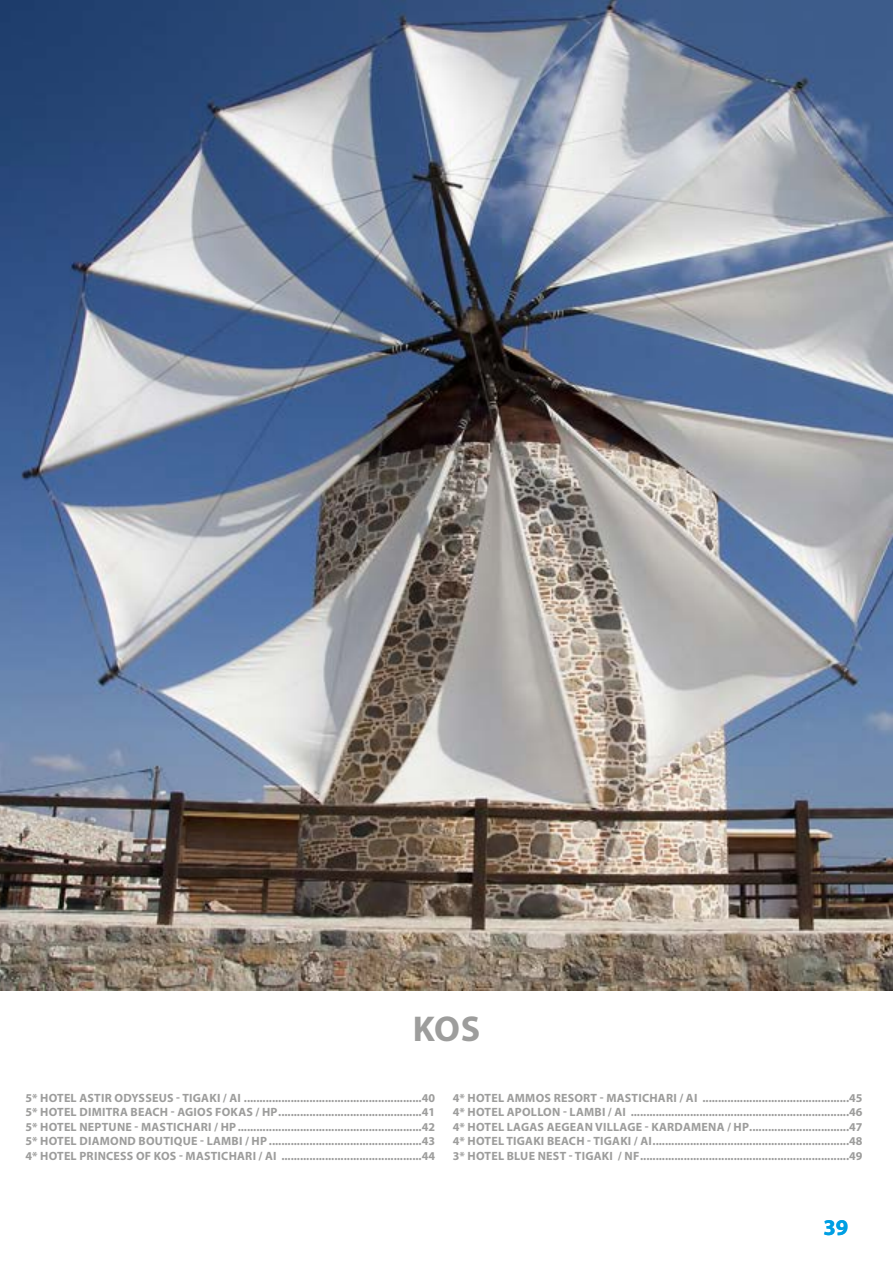
<style>
.page{position:relative;width:893px;height:1263px;background:#fff}
.page>*{position:absolute;margin:0;border:0;box-sizing:border-box;transform-origin:0 0}
.t1{font:700 36px "Myriad Pro";color:#9d9d9c}
.t2{font:700 22.5px "Myriad Pro";color:#009fe3}
.t3{font:700 12px/14.4px "Myriad Pro";letter-spacing:.02em;color:#9d9d9c;text-align:justify}
</style>
<div class="page">
<img style="left:0;top:0;width:893px;height:991px">
<h1 class="t1" style="left:413px;top:1005px;width:69px">KOS</h1>
<p class="t3" style="left:26px;top:1090px;width:411px">5* HOTEL ASTIR ODYSSEUS - TIGAKI / AI .........................................................40<br>5* HOTEL DIMITRA BEACH - AGIOS FOKAS / HP..............................................41<br>5* HOTEL NEPTUNE - MASTICHARI / HP...........................................................42<br>5* HOTEL DIAMOND BOUTIQUE - LAMBI / HP .................................................43<br>4* HOTEL PRINCESS OF KOS - MASTICHARI / AI .............................................44</p>
<p class="t3" style="left:453px;top:1090px;width:411px">4* HOTEL AMMOS RESORT - MASTICHARI / AI ...............................................45<br>4* HOTEL APOLLON - LAMBI / AI ......................................................................46<br>4* HOTEL LAGAS AEGEAN VILLAGE - KARDAMENA / HP................................47<br>4* HOTEL TIGAKI BEACH - TIGAKI / AI...............................................................48<br>3* HOTEL BLUE NEST - TIGAKI / NF...................................................................49</p>
<h2 class="t2" style="left:823px;top:1213px;width:26px">39</h2>
</div>
